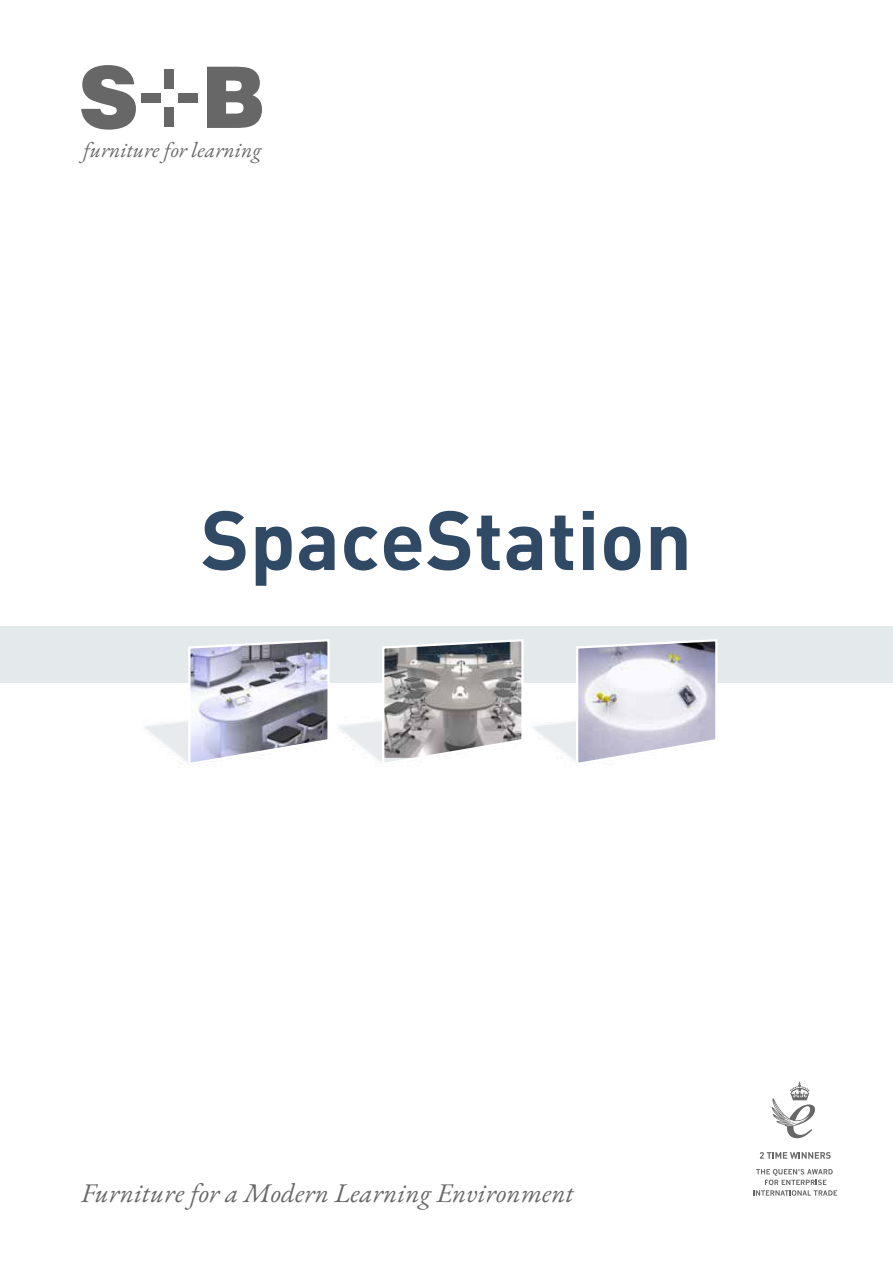
<style>
.page{position:relative;width:893px;height:1263px;background:#fff}
.page>*{position:absolute;margin:0;border:0;box-sizing:border-box;transform-origin:0 0}
.t1{font:700 82.5px "DIN";color:#304965}
.t2{font:italic 27px "EB Garamond";letter-spacing:.005em;color:#676767}
.t3{font:italic 21.45px "EB Garamond";color:#676767}
</style>
<div class="page">
<div style="left:0;top:626px;width:893px;height:57px;background:#e4e9ec"></div>
<svg style="left:381px;top:639px;width:143px;height:128px"></svg>
<img style="left:478px;top:655px;width:97px;height:112px">
<svg style="left:187px;top:639px;width:144px;height:128px"></svg>
<svg style="left:575px;top:639px;width:143px;height:124px"></svg>
<svg style="left:81px;top:65px;width:55px;height:65px"></svg>
<svg style="left:207px;top:67px;width:55px;height:61px"></svg>
<div style="left:164px;top:70px;width:10px;height:19px;background:#676767"></div>
<div style="left:164px;top:107px;width:10px;height:19px;background:#676767"></div>
<div style="left:141px;top:93px;width:19px;height:10px;background:#676767"></div>
<div style="left:179px;top:93px;width:19px;height:10px;background:#676767"></div>
<svg style="left:772px;top:1082px;width:43px;height:56px"></svg>
<svg style="left:760px;top:1152px;width:71px;height:7px"></svg>
<svg style="left:753px;top:1169px;width:84px;height:27px"></svg>
<p class="t3" style="left:83px;top:142px;width:180px">furniture for learning</p>
<h1 class="t1" style="left:201px;top:511px;width:493px">SpaceStation</h1>
<p class="t2" style="left:81px;top:1182px;width:494px">Furniture for a Modern Learning Environment</p>
</div>
